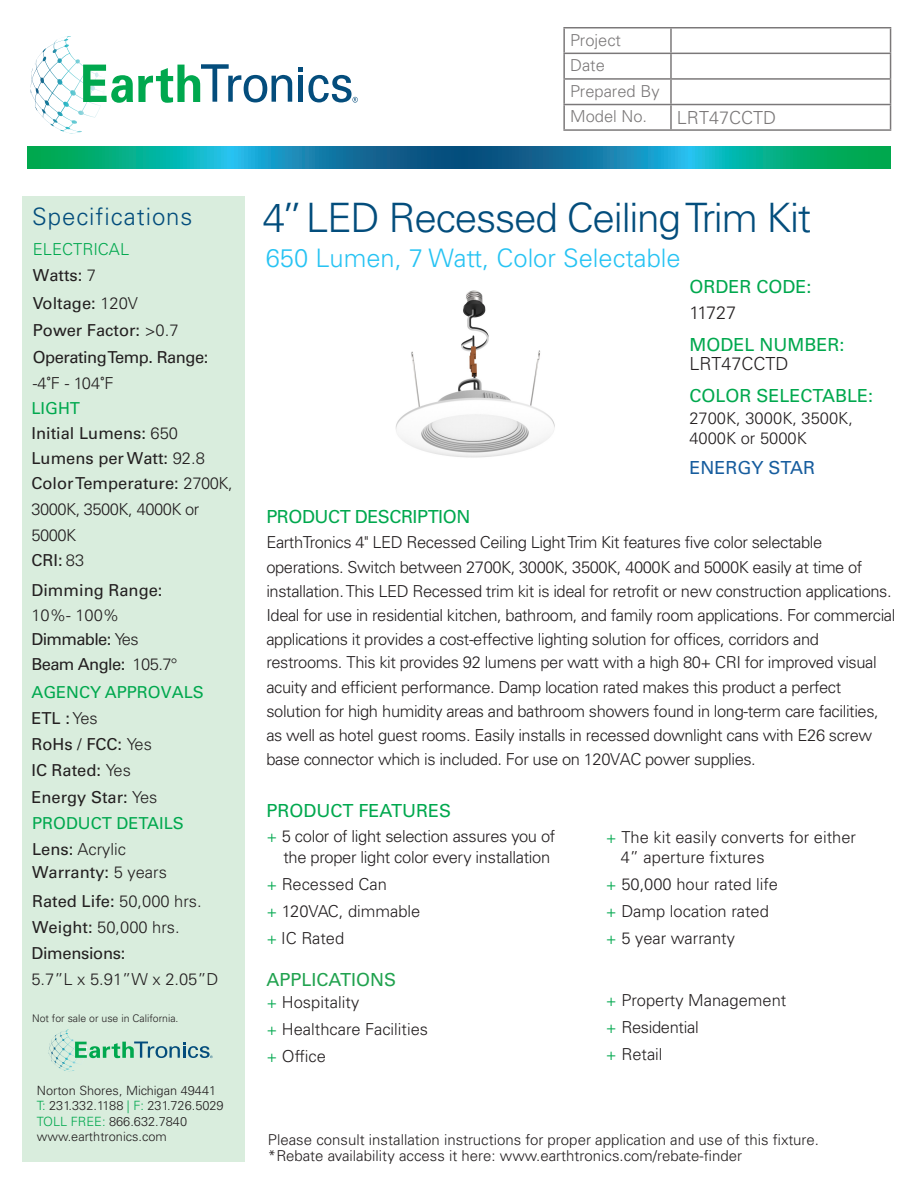
<style>
.page{position:relative;width:918px;height:1188px;background:#fff}
.page>*{position:absolute;margin:0;border:0;box-sizing:border-box;transform-origin:0 0}
.t1{font:300 40.5px "Univers LT Std";letter-spacing:-.03em;color:#034d7c}
.t2{font:300 25.5px "Univers LT Std";color:#27c3f3}
.t3{font:300 24px "Univers LT Std";letter-spacing:.04em;color:#034d7c}
.t4{font:18px/25.3px "Univers LT Std";color:#00a84e}
.t5{font:18px "Univers LT Std";letter-spacing:-.025em;color:#00a84e}
.t6{font:18px "Univers LT Std";color:#21a24f}
.t7{font:18px "Univers LT Std";color:#175d9e}
.t8{font:300 18px "Univers LT Std";color:#231f20}
.t9{font:300 16.5px/24px "Univers LT Std";letter-spacing:-.025em;color:#231f20}
.t10{font:300 16.5px/27px "Univers LT Std";color:#231f20}
.t11{font:16.5px/26.1px "Univers LT Std";color:#231f20}
.t12{font:16.5px/24.5px "Univers LT Std";letter-spacing:-.04em;color:#231f20}
.t13{font:300 15px "Univers LT Std";color:#231f20}
.t14{font:300 12.75px/15.3px "Univers LT Std";color:#231f20}
.t15{font:300 10.5px "Univers LT Std";color:#231f20}
.s1{font-weight:300;color:#00a84e}
.s2{font-weight:300}
.s3{font-family:"Adelle Sans Cnd"}
.s4{color:#00a84e}
.s5{font-weight:400}
.s6{font-weight:300;color:#231f20}
</style>
<div class="page">
<img style="left:395px;top:290px;width:160px;height:168px">
<div style="left:22px;top:197px;width:223px;height:965px;background:#d9eddd"></div>
<svg style="left:27px;top:146px;width:864px;height:22px;background:#0d9298"></svg>
<svg style="left:49px;top:1029px;width:19px;height:23px"></svg>
<svg style="left:75px;top:1042px;width:138px;height:16px"></svg>
<svg style="left:31px;top:36px;width:39px;height:53px"></svg>
<svg style="left:83px;top:64px;width:209px;height:39px"></svg>
<svg style="left:298px;top:67px;width:60px;height:36px"></svg>
<hr style="left:563px;top:27px;width:108px;height:2px;background:#231f20">
<hr style="left:563px;top:28px;width:2px;height:25px;background:#231f20">
<hr style="left:671px;top:27px;width:220px;height:2px;background:#231f20">
<hr style="left:670px;top:28px;width:2px;height:25px;background:#231f20">
<hr style="left:563px;top:53px;width:108px;height:1px;background:#231f20">
<hr style="left:563px;top:54px;width:2px;height:24px;background:#231f20">
<hr style="left:671px;top:53px;width:220px;height:1px;background:#231f20">
<hr style="left:670px;top:54px;width:2px;height:24px;background:#231f20">
<hr style="left:563px;top:78px;width:108px;height:2px;background:#231f20">
<hr style="left:563px;top:80px;width:2px;height:24px;background:#231f20">
<hr style="left:671px;top:78px;width:220px;height:2px;background:#231f20">
<hr style="left:670px;top:80px;width:2px;height:24px;background:#231f20">
<hr style="left:563px;top:104px;width:108px;height:1px;background:#231f20">
<hr style="left:563px;top:105px;width:2px;height:24px;background:#231f20">
<hr style="left:671px;top:104px;width:220px;height:1px;background:#231f20">
<hr style="left:670px;top:105px;width:2px;height:24px;background:#231f20">
<svg style="left:890px;top:28px;width:1px;height:101px"></svg>
<hr style="left:563px;top:129px;width:108px;height:2px;background:#231f20">
<hr style="left:671px;top:129px;width:220px;height:2px;background:#231f20">
<p class="t3" style="left:32px;top:202px;width:162px">Specifications</p>
<p class="t11" style="left:31px;top:236px;width:203px"><span class="s1">ELECTRICAL<br></span>Watts: <span class="s2">7<br></span>Voltage: <span class="s2">120V<br></span>Power Factor: <span class="s2">&gt;0.7<br></span>Operating Temp. Range: <span class="s2">-4</span><span class="s3">°</span><span class="s2">F - 104</span><span class="s3">°</span><span class="s2">F<br></span><span class="s4">LIGHT<br></span>Initial Lumens: <span class="s2">650<br></span>Lumens per Watt: <span class="s2">92.8<br></span>Color Temperature: <span class="s2">2700K,<br>3000K, 3500K, 4000K or<br>5000K</span></p>
<p class="t11" style="left:31px;top:545px;width:133px;line-height:29.7px">CRI: <span class="s2">83<br></span>Dimming Range:</p>
<p class="t12" style="left:31px;top:603px;width:148px"><span class="s2">10%- 100%<br></span>Dimmable: <span class="s2">Yes<br></span>Beam Angle: <span class="s2">105.7°</span></p>
<p class="t11" style="left:31px;top:679px;width:174px"><span class="s4">AGENCY APPROVALS<br></span>ETL : <span class="s2">Yes<br></span>RoHs / FCC: <span class="s2">Yes<br></span>IC Rated: <span class="s2">Yes<br></span>Energy Star: <span class="s2">Yes<br></span><span class="s4">PRODUCT DETAILS<br></span>Lens: <span class="s2">Acrylic</span></p>
<p class="t11" style="left:32px;top:857px;width:171px;line-height:29.2px">Warranty: <span class="s2">5 years<br></span>Rated Life: <span class="s2">50,000 hrs.</span></p>
<p class="t10" style="left:31px;top:914px;width:189px;line-height:26px"><span class="s5">Weight:</span> 50,000 hrs.<br><span class="s5">Dimensions:<br></span>5.7”L x 5.91”W x 2.05”D</p>
<p class="t15" style="left:32px;top:1012px;width:148px">Not for sale or use in California.</p>
<p class="t14" style="left:37px;top:1083px;width:188px">Norton Shores, Michigan 49441<br><span class="s4">T:</span> 231.332.1188 <span class="s4">| F:</span> 231.726.5029<br><span class="s4">TOLL FREE:</span> 866.632.7840 www.earthtronics.com</p>
<p class="t10" style="left:570px;top:27px;width:91px;line-height:25.7px">Project<br>Date<br>Prepared By<br>Model No.</p>
<p class="t8" style="left:677px;top:106px;width:101px">LRT47CCTD</p>
<p class="t1" style="left:263px;top:194px;width:550px">4”LED Recessed CeilingTrim Kit</p>
<p class="t2" style="left:266px;top:243px;width:416px">650 Lumen, 7 Watt, Color Selectable</p>
<p class="t4" style="left:689px;top:274px;width:124px">ORDER CODE:<br><span class="s6">11727</span></p>
<p class="t4" style="left:689px;top:334px;width:157px;line-height:19.8px">MODEL NUMBER:<br><span class="s6">LRT47CCTD</span></p>
<p class="t4" style="left:689px;top:383px;width:185px">COLOR SELECTABLE:</p>
<p class="t10" style="left:689px;top:408px;width:165px;line-height:20px">2700K, 3000K, 3500K,<br>4000K or 5000K</p>
<p class="t7" style="left:689px;top:457px;width:127px">ENERGY STAR</p>
<p class="t5" style="left:266px;top:506px;width:205px">PRODUCT DESCRIPTION</p>
<p class="t9" style="left:266px;top:530px;width:631px">EarthTronics 4" LED Recessed Ceiling LightTrim Kit features five color selectable operations. Switch between 2700K, 3000K, 3500K, 4000K and 5000K easily at time of installation. This LED Recessed trim kit is ideal for retrofit or new construction applications.<br>Ideal for use in residential kitchen, bathroom, and family room applications. For commercial applications it provides a cost-effective lighting solution for offices, corridors and restrooms. This kit provides 92 lumens per watt with a high 80+ CRI for improved visual</p>
<p class="t9" style="left:266px;top:675px;width:614px">acuity and efficient performance. Damp location rated makes this product a perfect solution for high humidity areas and bathroom showers found in long-term care facilities, as well as hotel guest rooms. Easily installs in recessed downlight cans with E26 screw base connector which is included. For use on 120VAC power supplies.</p>
<p class="t4" style="left:266px;top:798px;width:186px">PRODUCT FEATURES</p>
<p class="t9" style="left:266px;top:825px;width:290px"><span class="s4">+</span> 5 color of light selection assures you of</p>
<p class="t9" style="left:283px;top:846px;width:268px">the proper light color every installation</p>
<p class="t10" style="left:266px;top:871px;width:122px"><span class="s4">+</span> Recessed Can</p>
<p class="t10" style="left:266px;top:898px;width:156px"><span class="s4">+</span> 120VAC, dimmable</p>
<p class="t9" style="left:266px;top:927px;width:79px"><span class="s4">+</span> IC Rated</p>
<p class="t6" style="left:266px;top:969px;width:131px">APPLICATIONS</p>
<p class="t10" style="left:266px;top:989px;width:95px"><span class="s4">+</span> Hospitality</p>
<p class="t10" style="left:266px;top:1016px;width:163px"><span class="s4">+</span> Healthcare Facilities <span class="s4">+</span> Office</p>
<p class="t10" style="left:621px;top:827px;width:237px;line-height:19.8px;text-indent:-15px"><span class="s4">+</span> The kit easily converts for either<br>4” aperture fixtures</p>
<p class="t10" style="left:606px;top:871px;width:174px"><span class="s4">+</span> 50,000 hour rated life <span class="s4">+</span> Damp location rated <span class="s4">+</span> 5 year warranty</p>
<p class="t10" style="left:606px;top:987px;width:182px"><span class="s4">+</span> Property Management <span class="s4">+</span> Residential<br><span class="s4">+</span> Retail</p>
<p class="t13" style="left:268px;top:1130px;width:553px">Please consult installation instructions for proper application and use of this fixture.</p>
<p class="t13" style="left:268px;top:1147px;width:476px">*Rebate availability access it here: www.earthtronics.com/rebate-finder</p>
</div>
